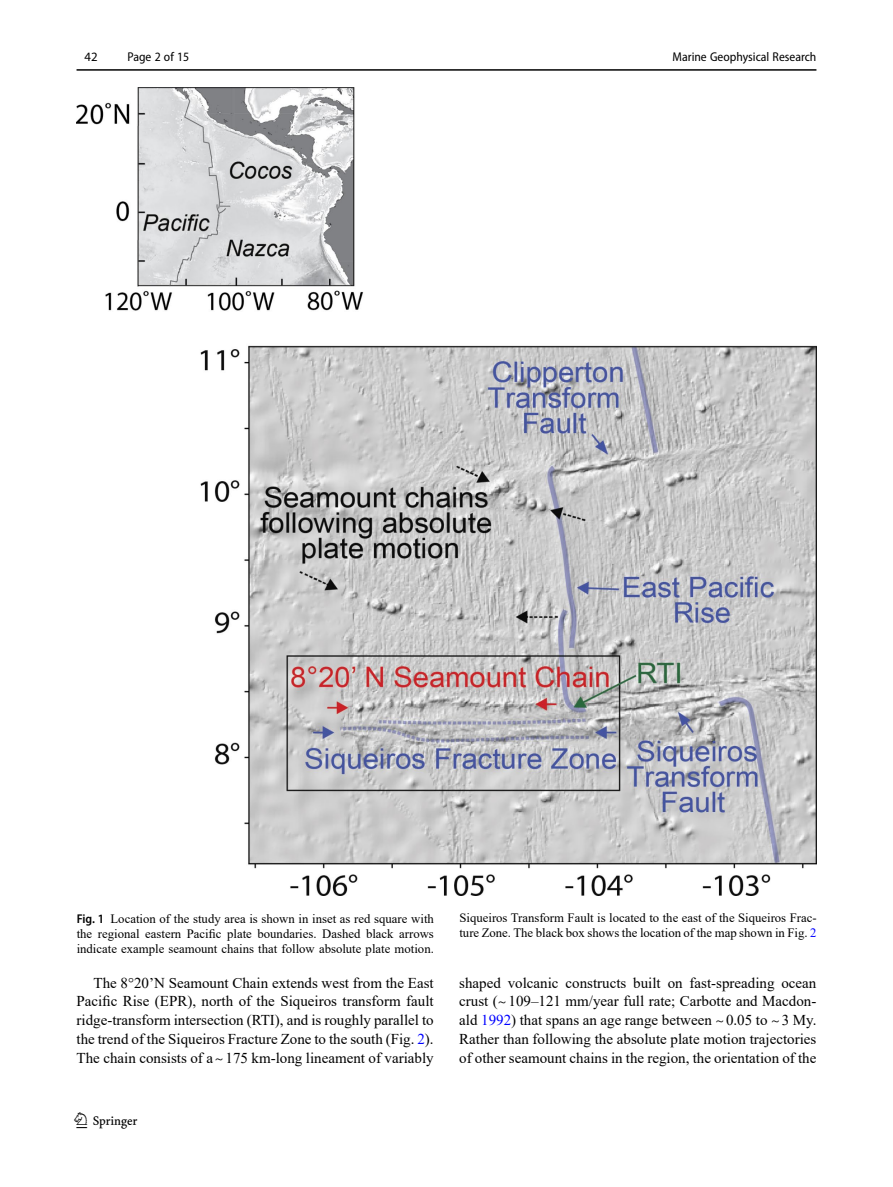
<style>
.page{position:relative;width:893px;height:1187px;background:#fff}
.page>*{position:absolute;margin:0;border:0;box-sizing:border-box;transform-origin:0 0}
.t1{font:22.5px "Springnew";color:#000}
.Body_Text_Indent{font:15px/18.8px "Times New Roman";color:#000;text-align:justify}
.Figure_Caption{font:12.75px/15px "Times New Roman";color:#000;text-align:justify}
.t2{font:semi-condensed 12.75px "Myriad Pro";color:#000}
.t3{font:12.75px "Myriad Pro";color:#000}
.s1{font-family:"Myriad Pro";font-weight:600;font-stretch:semi-condensed}
.s2{color:#00f}
.s3{font-family:"Minion Pro"}
</style>
<div class="page">
<hr style="left:77px;top:69px;width:739px;height:2px;background:#000">
<img style="left:77px;top:87px;width:740px;height:808px">
<p class="t3" style="left:85px;top:48px;width:15px">42</p>
<p class="t2" style="left:127px;top:49px;width:63px">Page 2 of 15</p>
<p class="t2" style="left:673px;top:49px;width:145px">Marine Geophysical Research</p>
<p class="Figure_Caption" style="left:77px;top:910px;width:359px"><span class="s1">Fig. 1</span> Location of the study area is shown in inset as red square with the regional eastern Pacific plate boundaries. Dashed black arrows indicate example seamount chains that follow absolute plate motion.</p>
<p class="Figure_Caption" style="left:459px;top:910px;width:359px">Siqueiros Transform Fault is located to the east of the Siqueiros Frac&shy;ture Zone. The black box shows the location of the map shown in Fig. <span class="s2">2</span></p>
<p class="Body_Text_Indent" style="left:77px;top:972px;width:359px;text-indent:17px">The 8°20’N Seamount Chain extends west from the East Pacific Rise (EPR), north of the Siqueiros transform fault ridge-transform intersection (RTI), and is roughly parallel to the trend of the Siqueiros Fracture Zone to the south (Fig. <span class="s2">2</span>).<br>The chain consists of a<span class="s3">~</span>175 km-long lineament of variably</p>
<p class="Body_Text_Indent" style="left:459px;top:972px;width:359px">shaped volcanic constructs built on fast-spreading ocean crust (<span class="s3">~</span>109–121 mm/year full rate; Carbotte and Macdon&shy;ald <span class="s2">1992</span>) that spans an age range between <span class="s3">~</span>0.05 to <span class="s3">~</span>3 My.<br>Rather than following the absolute plate motion trajectories of other seamount chains in the region, the orientation of the</p>
<h1 class="t1" style="left:77px;top:1107px;width:63px">1 3</h1>
</div>
